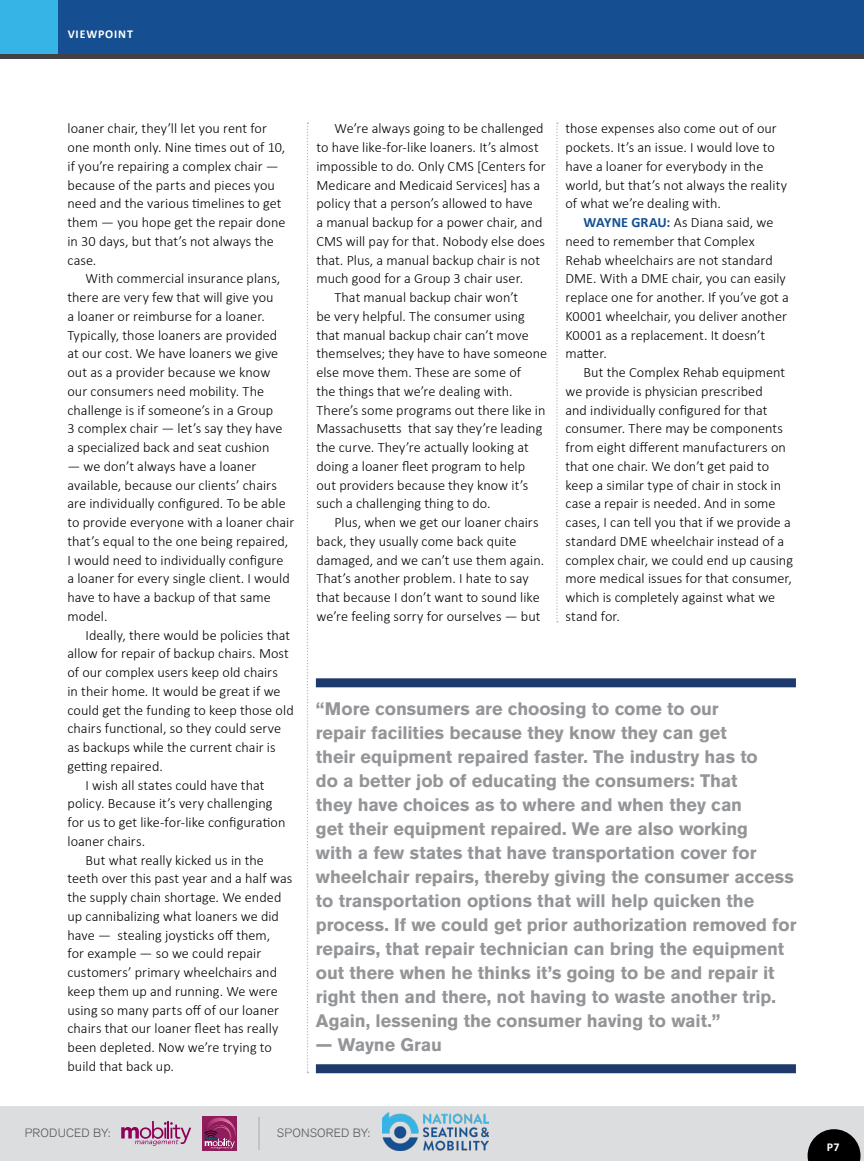
<style>
.page{position:relative;width:864px;height:1161px;background:#fff}
.page>*{position:absolute;margin:0;border:0;box-sizing:border-box;transform-origin:0 0}
.t1{font:700 18px/24px "Akzidenz Grotesk BE";letter-spacing:-.005em;color:#939598}
.t2{font:300 14.25px/18.8px "Calibri";color:#000}
.t3{font:300 12px "Akzidenz Grotesk BE";letter-spacing:.015em;color:#58595b}
.t4{font:700 12px "Calibri";letter-spacing:.07em;color:#fff}
.s1{font-weight:700;color:#145091}
.s2{font-weight:700;color:#115191}
</style>
<div class="page">
<div style="left:0;top:1106px;width:864px;height:55px;background:#dcddde"></div>
<svg style="left:808px;top:1129px;width:53px;height:32px"></svg>
<svg style="left:307px;top:123px;width:1px;height:950px"></svg>
<svg style="left:556px;top:123px;width:2px;height:500px"></svg>
<div style="left:316px;top:678px;width:480px;height:9px;background:#1e3a6d"></div>
<div style="left:316px;top:1064px;width:480px;height:9px;background:#1e3a6d"></div>
<div style="left:0;top:0;width:58px;height:54px;background:#36b4e5"></div>
<div style="left:58px;top:0;width:806px;height:54px;background:#154f91"></div>
<hr style="left:0;top:54px;width:864px;height:4px;background:#414042">
<hr style="left:259px;top:1117px;width:1px;height:33px;background:#a4acb0">
<div style="left:203px;top:1116px;width:34px;height:35px;background:#901e5d"></div>
<svg style="left:204px;top:1117px;width:32px;height:33px"></svg>
<svg style="left:121px;top:1121px;width:70px;height:25px"></svg>
<img style="left:383px;top:1113px;width:106px;height:37px">
<p class="t4" style="left:68px;top:25px;width:67px">VIEWPOINT</p>
<p class="t2" style="left:68px;top:119px;width:220px">loaner chair, they’ll let you rent for one month only. Nine times out of 10, if you’re repairing a complex chair — because of the parts and pieces you need and the various timelines to get them — you hope get the repair done in 30 days, but that’s not always the case.</p>
<p class="t2" style="left:68px;top:269px;width:217px;text-indent:18px">With commercial insurance plans, there are very few that will give you a loaner or reimburse for a loaner.<br>Typically, those loaners are provided at our cost. We have loaners we give out as a provider because we know our consumers need mobility. The challenge is if someone’s in a Group 3 complex chair — let’s say they have a specialized back and seat cushion</p>
<p class="t2" style="left:68px;top:457px;width:228px">— we don’t always have a loaner available, because our clients’ chairs are individually configured. To be able to provide everyone with a loaner chair that’s equal to the one being repaired, I would need to individually configure<br>a loaner for every single client. I would have to have a backup of that same model.</p>
<p class="t2" style="left:86px;top:625px;width:206px">Ideally, there would be policies that</p>
<p class="t2" style="left:68px;top:644px;width:223px">allow for repair of backup chairs. Most</p>
<p class="t2" style="left:68px;top:663px;width:212px">of our complex users keep old chairs</p>
<p class="t2" style="left:68px;top:682px;width:215px">in their home. It would be great if we</p>
<p class="t2" style="left:68px;top:700px;width:228px">could get the funding to keep those old</p>
<p class="t2" style="left:68px;top:719px;width:215px">chairs functional, so they could serve</p>
<p class="t2" style="left:68px;top:738px;width:210px">as backups while the current chair is</p>
<p class="t2" style="left:68px;top:757px;width:97px">getÝng repaired.</p>
<p class="t2" style="left:86px;top:775px;width:180px">I wish all states could have that</p>
<p class="t2" style="left:68px;top:794px;width:207px">policy. Because it’s very challenging</p>
<p class="t2" style="left:68px;top:813px;width:220px">for us to get like-for-like configuration</p>
<p class="t2" style="left:68px;top:832px;width:79px">loaner chairs.</p>
<p class="t2" style="left:86px;top:850px;width:180px">But what really kicked us in the</p>
<p class="t2" style="left:68px;top:869px;width:226px">teeth over this past year and a half was</p>
<p class="t2" style="left:68px;top:888px;width:215px">the supply chain shortage. We ended</p>
<p class="t2" style="left:68px;top:907px;width:213px">up cannibalizing what loaners we did</p>
<p class="t2" style="left:68px;top:925px;width:204px">have — stealing joysticks off them,</p>
<p class="t2" style="left:68px;top:944px;width:195px">for example — so we could repair</p>
<p class="t2" style="left:68px;top:963px;width:211px">customers’ primary wheelchairs and</p>
<p class="t2" style="left:68px;top:982px;width:212px">keep them up and running. We were</p>
<p class="t2" style="left:68px;top:1000px;width:213px">using so many parts off of our loaner</p>
<p class="t2" style="left:68px;top:1019px;width:212px">chairs that our loaner fleet has really</p>
<p class="t2" style="left:68px;top:1038px;width:206px">been depleted. Now we’re trying to</p>
<p class="t2" style="left:68px;top:1057px;width:108px">build that back up.</p>
<p class="t2" style="left:334px;top:119px;width:211px">We’re always going to be challenged</p>
<p class="t2" style="left:316px;top:138px;width:224px">to have like-for-like loaners. It’s almost</p>
<p class="t2" style="left:316px;top:157px;width:231px">impossible to do. Only CMS [Centers for</p>
<p class="t2" style="left:316px;top:175px;width:225px">Medicare and Medicaid Services] has a</p>
<p class="t2" style="left:316px;top:194px;width:218px">policy that a person’s allowed to have</p>
<p class="t2" style="left:316px;top:213px;width:228px">a manual backup for a power chair, and</p>
<p class="t2" style="left:316px;top:232px;width:230px">CMS will pay for that. Nobody else does</p>
<p class="t2" style="left:316px;top:250px;width:225px">that. Plus, a manual backup chair is not</p>
<p class="t2" style="left:316px;top:269px;width:208px">much good for a Group 3 chair user.</p>
<p class="t2" style="left:334px;top:288px;width:185px">That manual backup chair won’t</p>
<p class="t2" style="left:316px;top:307px;width:210px">be very helpful. The consumer using</p>
<p class="t2" style="left:316px;top:325px;width:214px">that manual backup chair can’t move</p>
<p class="t2" style="left:316px;top:344px;width:232px">themselves; they have to have someone</p>
<p class="t2" style="left:316px;top:363px;width:206px">else move them. These are some of</p>
<p class="t2" style="left:316px;top:382px;width:198px">the things that we’re dealing with.</p>
<p class="t2" style="left:316px;top:400px;width:231px">There’s some programs out there like in</p>
<p class="t2" style="left:316px;top:419px;width:228px">Massachusetts that say they’re leading</p>
<p class="t2" style="left:316px;top:438px;width:214px">the curve. They’re actually looking at</p>
<p class="t2" style="left:316px;top:457px;width:210px">doing a loaner fleet program to help</p>
<p class="t2" style="left:316px;top:475px;width:213px">out providers because they know it’s</p>
<p class="t2" style="left:316px;top:494px;width:176px">such a challenging thing to do.</p>
<p class="t2" style="left:334px;top:513px;width:206px">Plus, when we get our loaner chairs</p>
<p class="t2" style="left:316px;top:532px;width:202px">back, they usually come back quite</p>
<p class="t2" style="left:316px;top:550px;width:229px">damaged, and we can’t use them again.</p>
<p class="t2" style="left:316px;top:569px;width:214px">That’s another problem. I hate to say</p>
<p class="t2" style="left:316px;top:588px;width:225px">that because I don’t want to sound like</p>
<p class="t2" style="left:316px;top:607px;width:226px">we’re feeling sorry for ourselves — but</p>
<p class="t2" style="left:565px;top:119px;width:223px">those expenses also come out of our pockets. It’s an issue. I would love to have a loaner for everybody in the world, but that’s not always the reality of what we’re dealing with.</p>
<p class="t2" style="left:565px;top:213px;width:225px;text-indent:18px"><span class="s1">WAYNE GRAU</span><span class="s2">:</span> As Diana said, we need to remember that Complex<br>Rehab wheelchairs are not standard<br>DME. With a DME chair, you can easily replace one for another. If you’ve got a<br>K0001 wheelchair, you deliver another<br>K0001 as a replacement. It doesn’t matter.</p>
<p class="t2" style="left:565px;top:363px;width:229px;text-indent:18px">But the Complex Rehab equipment we provide is physician prescribed<br>and individually configured for that consumer. There may be components from eight different manufacturers on that one chair. We don’t get paid to keep a similar type of chair in stock in case a repair is needed. And in some cases, I can tell you that if we provide a standard DME wheelchair instead of a complex chair, we could end up causing more medical issues for that consumer, which is completely against what we stand for.</p>
<p class="t1" style="left:316px;top:698px;width:482px">“More consumers are choosing to come to our<br>repair facilities because they know they can get<br>their equipment repaired faster. The industry has to<br>do a better job of educating the consumers: That<br>they have choices as to where and when they can<br>get their equipment repaired. We are also working<br>with a few states that have transportation cover for wheelchair repairs, thereby giving the consumer access to transportation options that will help quicken the process. If we could get prior authorization removed for repairs, that repair technician can bring the equipment out there when he thinks it’s going to be and repair it right then and there, not having to waste another trip.<br>Again, lessening the consumer having to wait.”</p>
<p class="t1" style="left:316px;top:1034px;width:128px">— Wayne Grau</p>
<p class="t3" style="left:25px;top:1128px;width:87px">PRODUCED BY:</p>
<p class="t3" style="left:277px;top:1128px;width:95px">SPONSORED BY:</p>
<p class="t4" style="left:827px;top:1139px;width:14px">P7</p>
</div>
